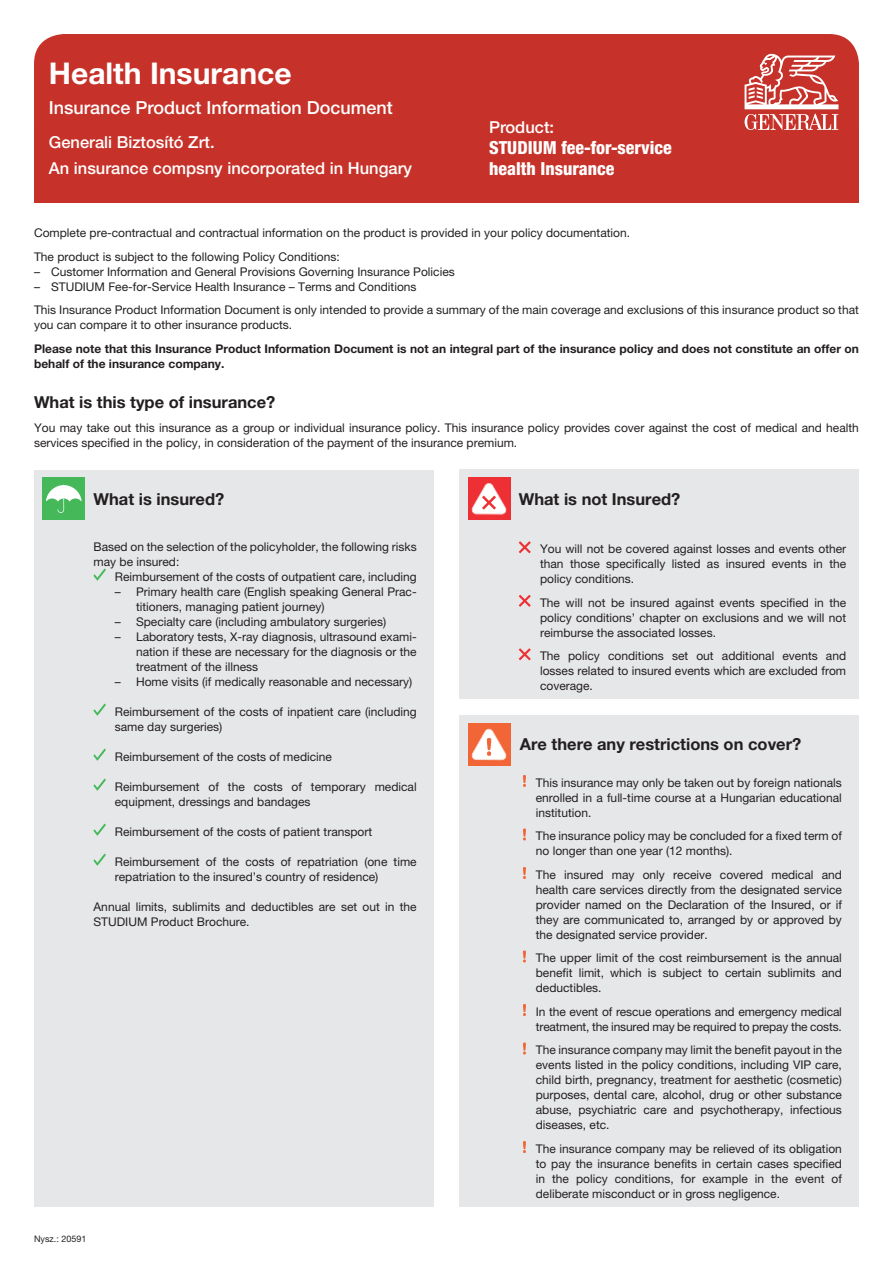
<style>
.page{position:relative;width:893px;height:1263px;background:#fff}
.page>*{position:absolute;margin:0;border:0;box-sizing:border-box;transform-origin:0 0}
.t1{font:700 30px "Helvetica Neue LT Pro";color:#fff}
.t2{font:800 condensed 18px/21px "Helvetica Neue LT Pro";color:#fff}
.t3{font:500 18px "Helvetica Neue LT Pro";color:#fff}
.t4{font:700 16.5px "Helvetica Neue LT Pro";color:#231f20}
.t5{font:500 16.5px/25.5px "Helvetica Neue LT Pro";color:#fff}
.t6{font:12px/15px "Helvetica Neue LT Pro";color:#231f20}
.t7{font:700 12px/15px "Helvetica Neue LT Pro";color:#231f20}
.t8{font:9px "Helvetica Neue LT Pro";color:#231f20}
</style>
<div class="page">
<div style="left:34px;top:34px;width:825px;height:145px;background:#c63229;border-radius:30px"></div>
<div style="left:34px;top:128px;width:825px;height:75px;background:#c63229"></div>
<svg style="left:745px;top:53px;width:93px;height:77px"></svg>
<div style="left:34px;top:470px;width:400px;height:736px;background:#e6e7e9"></div>
<svg style="left:93px;top:569px;width:13px;height:12px"></svg>
<svg style="left:93px;top:704px;width:13px;height:12px"></svg>
<svg style="left:93px;top:749px;width:13px;height:12px"></svg>
<svg style="left:93px;top:779px;width:13px;height:12px"></svg>
<svg style="left:93px;top:824px;width:13px;height:12px"></svg>
<svg style="left:93px;top:854px;width:13px;height:12px"></svg>
<div style="left:459px;top:470px;width:400px;height:229px;background:#e6e7e9"></div>
<svg style="left:519px;top:541px;width:12px;height:12px"></svg>
<svg style="left:519px;top:595px;width:12px;height:12px"></svg>
<svg style="left:519px;top:648px;width:12px;height:12px"></svg>
<div style="left:459px;top:715px;width:400px;height:491px;background:#e6e7e9"></div>
<svg style="left:523px;top:775px;width:3px;height:12px"></svg>
<svg style="left:523px;top:828px;width:3px;height:12px"></svg>
<svg style="left:523px;top:867px;width:3px;height:12px"></svg>
<svg style="left:523px;top:950px;width:3px;height:12px"></svg>
<svg style="left:523px;top:1004px;width:3px;height:12px"></svg>
<svg style="left:523px;top:1042px;width:3px;height:12px"></svg>
<svg style="left:523px;top:1141px;width:3px;height:12px"></svg>
<div style="left:43px;top:477px;width:42px;height:43px;background:#45b85a"></div>
<svg style="left:46px;top:485px;width:36px;height:28px"></svg>
<div style="left:468px;top:477px;width:42px;height:43px;background:#ee3034"></div>
<svg style="left:471px;top:483px;width:36px;height:31px"></svg>
<div style="left:468px;top:723px;width:42px;height:43px;background:#f26536"></div>
<svg style="left:471px;top:729px;width:36px;height:31px"></svg>
<h1 class="t1" style="left:49px;top:55px;width:244px">Health Insurance</h1>
<h2 class="t3" style="left:49px;top:97px;width:345px">Insurance Product Information Document</h2>
<h3 class="t5" style="left:49px;top:130px;width:365px">Generali Biztosító Zrt.<br>An insurance compsny incorporated in Hungary</h3>
<h3 class="t5" style="left:489px;top:114px;width:67px">Product:</h3>
<h2 class="t2" style="left:489px;top:136px;width:184px">STUDIUM fee-for-service health Insurance</h2>
<p class="t6" style="left:34px;top:221px;width:598px;line-height:23.5px">Complete pre-contractual and contractual information on the product is provided in your policy documentation.<br>The product is subject to the following Policy Conditions:</p>
<p class="t6" style="left:34px;top:264px;width:422px">– Customer Information and General Provisions Governing Insurance Policies</p>
<p class="t6" style="left:34px;top:274px;width:826px;line-height:23.5px">– STUDIUM Fee-for-Service Health Insurance – Terms and Conditions<br>This Insurance Product Information Document is only intended to provide a summary of the main coverage and exclusions of this insurance product so that</p>
<p class="t6" style="left:34px;top:317px;width:260px">you can compare it to other insurance products.</p>
<p class="t7" style="left:34px;top:341px;width:826px">Please note that this Insurance Product Information Document is not an integral part of the insurance policy and does not constitute an offer on behalf of the insurance company.</p>
<h3 class="t4" style="left:34px;top:392px;width:243px">What is this type of insurance?</h3>
<p class="t6" style="left:34px;top:420px;width:826px">You may take out this insurance as a group or individual insurance policy. This insurance policy provides cover against the cost of medical and health services specified in the policy, in consideration of the payment of the insurance premium.</p>
<h3 class="t4" style="left:94px;top:488px;width:132px">What is insured?</h3>
<h3 class="t4" style="left:519px;top:488px;width:163px">What is not Insured?</h3>
<p class="t6" style="left:94px;top:539px;width:325px">Based on the selection of the policyholder, the following risks may be insured:</p>
<p class="t6" style="left:115px;top:569px;width:303px">Reimbursement of the costs of outpatient care, including</p>
<p class="t6" style="left:136px;top:584px;width:282px;text-indent:-21px">– Primary health care (English speaking General Prac&shy;titioners, managing patient journey)</p>
<p class="t6" style="left:115px;top:614px;width:273px">– Specialty care (including ambulatory surgeries)</p>
<p class="t6" style="left:136px;top:629px;width:282px;text-align:justify;text-indent:-21px">– Laboratory tests, X-ray diagnosis, ultrasound exami&shy;nation if these are necessary for the diagnosis or the treatment of the illness</p>
<p class="t6" style="left:115px;top:674px;width:299px">– Home visits (if medically reasonable and necessary)</p>
<p class="t6" style="left:115px;top:704px;width:303px">Reimbursement of the costs of inpatient care (including same day surgeries)</p>
<p class="t6" style="left:115px;top:749px;width:219px">Reimbursement of the costs of medicine</p>
<p class="t6" style="left:115px;top:779px;width:303px">Reimbursement of the costs of temporary medical equipment, dressings and bandages</p>
<p class="t6" style="left:115px;top:824px;width:259px">Reimbursement of the costs of patient transport</p>
<p class="t6" style="left:115px;top:854px;width:303px">Reimbursement of the costs of repatriation (one time repatriation to the insured’s country of residence)</p>
<p class="t6" style="left:94px;top:899px;width:325px">Annual limits, sublimits and deductibles are set out in the<br>STUDIUM Product Brochure.</p>
<p class="t8" style="left:34px;top:1233px;width:54px">Nysz.: 20591</p>
<p class="t6" style="left:540px;top:541px;width:308px;text-align:justify">You will not be covered against losses and events other than those specifically listed as insured events in the policy conditions.</p>
<p class="t6" style="left:540px;top:595px;width:308px;text-align:justify">The will not be insured against events specified in the policy conditions’ chapter on exclusions and we will not reimburse the associated losses.</p>
<p class="t6" style="left:540px;top:648px;width:308px;text-align:justify">The policy conditions set out additional events and losses related to insured events which are excluded from coverage.</p>
<h3 class="t4" style="left:520px;top:734px;width:283px">Are there any restrictions on cover?</h3>
<p class="t6" style="left:536px;top:775px;width:308px;text-align:justify">This insurance may only be taken out by foreign nationals enrolled in a full-time course at a Hungarian educational institution.</p>
<p class="t6" style="left:536px;top:828px;width:308px">The insurance policy may be concluded for a fixed term of no longer than one year (12 months).</p>
<p class="t6" style="left:536px;top:867px;width:308px;text-align:justify">The insured may only receive covered medical and health care services directly from the designated service provider named on the Declaration of the Insured, or if they are communicated to, arranged by or approved by the designated service provider.</p>
<p class="t6" style="left:536px;top:950px;width:308px;text-align:justify">The upper limit of the cost reimbursement is the annual benefit limit, which is subject to certain sublimits and deductibles.</p>
<p class="t6" style="left:536px;top:1004px;width:308px">In the event of rescue operations and emergency medical treatment, the insured may be required to prepay the costs.</p>
<p class="t6" style="left:536px;top:1042px;width:308px;text-align:justify">The insurance company may limit the benefit payout in the events listed in the policy conditions, including VIP care, child birth, pregnancy, treatment for aesthetic (cosmetic) purposes, dental care, alcohol, drug or other substance abuse, psychiatric care and psychotherapy, infectious diseases, etc.</p>
<p class="t6" style="left:536px;top:1141px;width:308px;text-align:justify">The insurance company may be relieved of its obligation to pay the insurance benefits in certain cases specified in the policy conditions, for example in the event of deliberate misconduct or in gross negligence.</p>
</div>
